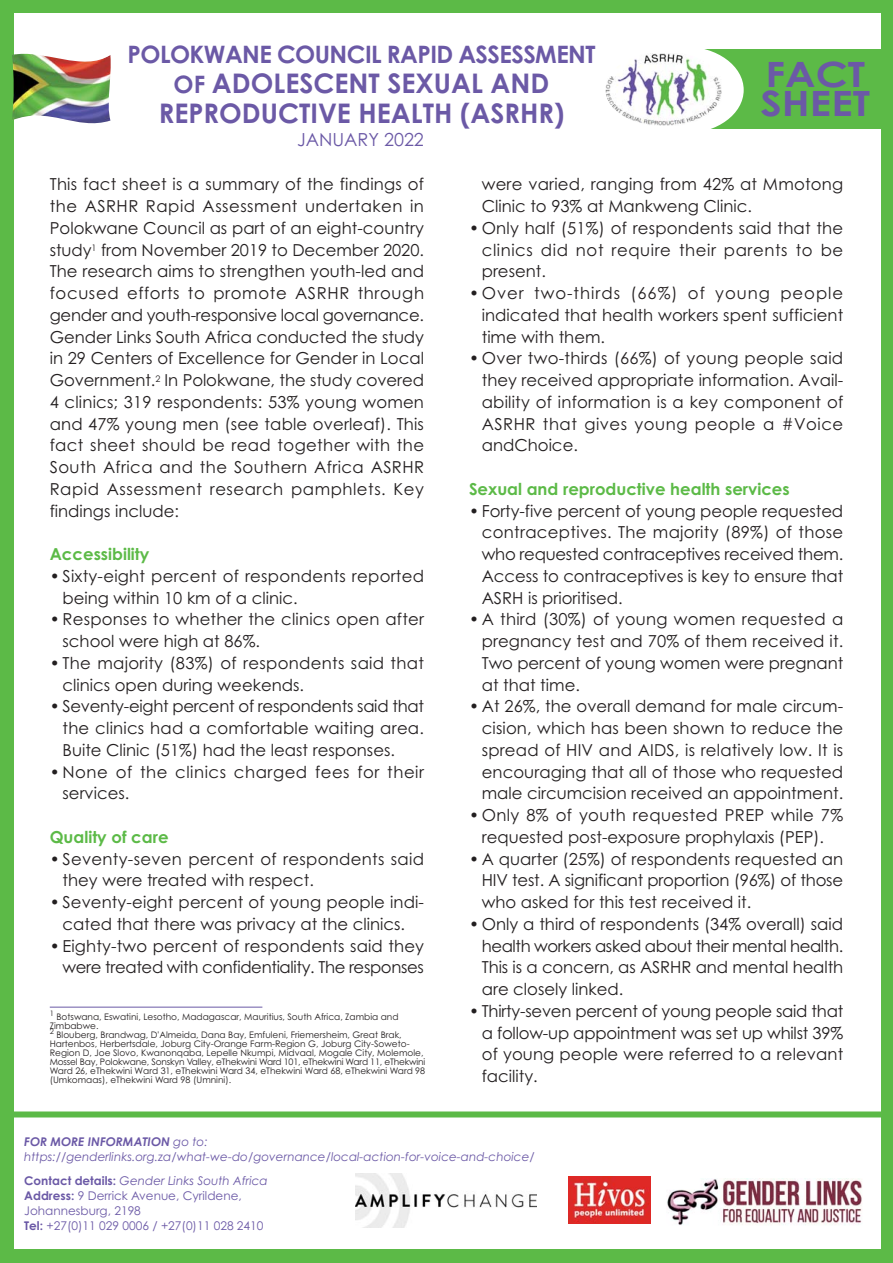
<style>
.page{position:relative;width:893px;height:1263px;background:#5cba47}
.page>*{position:absolute;margin:0;border:0;box-sizing:border-box;transform-origin:0 0}
.t1{font:700 34.95px/29px "Century Gothic";color:#6b59a6;scale:1.18 1}
.t2{font:700 27px/30px "Century Gothic";color:#6b59a6;text-align:center}
.t3{font:700 24px "Century Gothic";letter-spacing:-.025em;color:#6b59a6}
.t4{font:18px "Century Gothic";color:#6b59a6}
.t5{font:16.5px/21.8px "Century Gothic";color:#231f20;text-align:justify}
.t6{font:16.5px/21.8px "Century Gothic";letter-spacing:.02em;color:#231f20}
.t7{font:16.5px/21.8px "Century Gothic";letter-spacing:-.02em;color:#231f20;text-align:right}
.t8{font:700 16.5px "Century Gothic";color:#5cba47}
.t9{font:16.5px/21.8px "Century Gothic";letter-spacing:.03em;color:#231f20}
.t10{font:12px/15px "Century Gothic";color:#6b59a6}
.t11{font:italic 12px/15px "Century Gothic";color:#6b59a6}
.t12{font:9px/9px "Century Gothic";color:#231f20}
.t13{font:7.5px "Century Gothic";color:#231f20}
.s1{font-size:24px}
.s2{font-weight:700}
.s3{font-style:italic}
</style>
<div class="page">
<div style="left:14px;top:14px;width:866px;height:1235px;background:#fff"></div>
<img style="left:12px;top:54px;width:99px;height:69px">
<img style="left:568px;top:1177px;width:82px;height:47px">
<img style="left:355px;top:1173px;width:182px;height:55px">
<img style="left:667px;top:1178px;width:195px;height:47px">
<div style="left:14px;top:1111px;width:868px;height:6px;background:#5cba47"></div>
<div style="left:674px;top:49px;width:210px;height:80px;background:#5cba47"></div>
<div style="left:625px;top:46px;width:119px;height:87px;background:#fff;border-radius:50%"></div>
<img style="left:606px;top:53px;width:116px;height:72px">
<hr style="left:50px;top:1007px;width:212px;height:1px;background:#6b59a6">
<h3 class="t3" style="left:128px;top:45px;width:470px">POLOKWANE COUNCIL RAPID ASSESSMENT</h3>
<h2 class="t2" style="left:159px;top:71px;width:407px"><span class="s1">OF</span> ADOLESCENT SEXUAL AND<br>REPRODUCTIVE HEALTH (ASRHR)</h2>
<p class="t4" style="left:297px;top:133px;width:128px">JANUARY 2022</p>
<h1 class="t1" style="left:761px;top:63px;width:94px">FACT<br>SHEET</h1>
<p class="t5" style="left:50px;top:175px;width:376px">This fact sheet is a summary of the findings of the ASRHR Rapid Assessment undertaken in Polokwane Council as part of an eight-country study<sup>1</sup> from November 2019 to December 2020.<br>The research aims to strengthen youth-led and focused efforts to promote ASRHR through gender and youth-responsive local governance.<br>Gender Links South Africa conducted the study in 29 Centers of Excellence for Gender in Local Government.<sup>2</sup> In Polokwane, the study covered 4 clinics; 319 respondents: 53% young women and 47% young men (see table overleaf). This fact sheet should be read together with the South Africa and the Southern Africa ASRHR Rapid Assessment research pamphlets. Key findings include:</p>
<p class="t8" style="left:50px;top:548px;width:101px">Accessibility</p>
<p class="t5" style="left:63px;top:567px;width:363px;text-indent:-13px">• Sixty-eight percent of respondents reported being within 10 km of a clinic.</p>
<p class="t5" style="left:63px;top:610px;width:363px;text-indent:-13px">• Responses to whether the clinics open after school were high at 86%.</p>
<p class="t6" style="left:63px;top:654px;width:363px;text-indent:-13px">• The majority (83%) of respondents said that clinics open during weekends.</p>
<p class="t5" style="left:63px;top:697px;width:363px;text-indent:-13px">• Seventy-eight percent of respondents said that the clinics had a comfortable waiting area.<br>Buite Clinic (51%) had the least responses.</p>
<p class="t9" style="left:63px;top:762px;width:363px;text-indent:-13px">•None of the clinics charged fees for their services.</p>
<p class="t8" style="left:50px;top:831px;width:120px">Quality of care</p>
<p class="t6" style="left:63px;top:849px;width:363px;text-indent:-13px">• Seventy-seven percent of respondents said they were treated with respect.</p>
<p class="t5" style="left:50px;top:893px;width:376px;text-align:center">• Seventy-eight percent of young people indi&shy;cated that there was privacy at the clinics.</p>
<p class="t7" style="left:50px;top:936px;width:376px">• Eighty-two percent of respondents said they were treated with confidentiality. The responses</p>
<p class="t13" style="left:50px;top:1010px;width:6px">1</p>
<p class="t12" style="left:50px;top:1013px;width:350px;text-indent:7px">Botswana, Eswatini, Lesotho, Madagascar, Mauritius, South Africa, Zambia and<br>Zimbabwe.</p>
<p class="t13" style="left:50px;top:1028px;width:6px">2</p>
<p class="t12" style="left:50px;top:1031px;width:377px;text-indent:7px">Blouberg, Brandwag, D'Almeida, Dana Bay, Emfuleni, Friemersheim, Great Brak, Hartenbos, Herbertsdale, Joburg City-Orange Farm-Region G, Joburg City-Soweto-Region D, Joe Slovo, Kwanonqaba, Lepelle Nkumpi, Midvaal, Mogale City, Molemole, Mossel Bay, Polokwane, Sonskyn Valley, eThekwini Ward 101, eThekwini Ward 11, eThekwini Ward 26, eThekwini Ward 31, eThekwini Ward 34, eThekwini Ward 68, eThekwini Ward 98 (Umkomaas), eThekwini Ward 98 (Umnini).</p>
<p class="t5" style="left:482px;top:175px;width:363px">were varied, ranging from 42% at Mmotong<br>Clinic to 93% at Mankweng Clinic.</p>
<p class="t5" style="left:482px;top:219px;width:363px;text-indent:-13px">• Only half (51%) of respondents said that the clinics did not require their parents to be present.</p>
<p class="t5" style="left:482px;top:284px;width:363px;text-indent:-13px">•Over two-thirds (66%) of young people indicated that health workers spent sufficient time with them.</p>
<p class="t5" style="left:482px;top:349px;width:363px;text-indent:-13px">• Over two-thirds (66%) of young people said they received appropriate information. Avail&shy;ability of information is a key component of ASRHR that gives young people a #Voice andChoice.</p>
<p class="t8" style="left:469px;top:483px;width:322px">Sexual and reproductive health services</p>
<p class="t5" style="left:482px;top:501px;width:363px;text-indent:-13px">• Forty-five percent of young people requested contraceptives. The majority (89%) of those who requested contraceptives received them.<br>Access to contraceptives is key to ensure that ASRH is prioritised.</p>
<p class="t5" style="left:482px;top:610px;width:363px;text-indent:-13px">• A third (30%) of young women requested a pregnancy test and 70% of them received it.<br>Two percent of young women were pregnant at that time.</p>
<p class="t5" style="left:482px;top:697px;width:363px;text-indent:-13px">• At 26%, the overall demand for male circum&shy;cision, which has been shown to reduce the spread of HIV and AIDS, is relatively low. It is encouraging that all of those who requested male circumcision received an appointment.</p>
<p class="t5" style="left:469px;top:806px;width:376px;text-align:center">• Only 8% of youth requested PREP while 7% requested post-exposure prophylaxis (PEP).</p>
<p class="t5" style="left:482px;top:849px;width:363px;text-indent:-13px">• A quarter (25%) of respondents requested an HIV test. A significant proportion (96%) of those who asked for this test received it.</p>
<p class="t5" style="left:482px;top:915px;width:363px;text-indent:-13px">• Only a third of respondents (34% overall) said health workers asked about their mental health.<br>This is a concern, as ASRHR and mental health are closely linked.</p>
<p class="t5" style="left:482px;top:1002px;width:363px;text-indent:-13px">• Thirty-seven percent of young people said that a follow-up appointment was set up whilst 39% of young people were referred to a relevant facility.</p>
<p class="t11" style="left:24px;top:1136px;width:512px"><span class="s2">FOR MORE INFORMATION</span> go to: https://genderlinks.org.za/what-we-do/governance/local-action-for-voice-and-choice/</p>
<p class="t10" style="left:24px;top:1174px;width:245px"><span class="s2">Contact details:</span> <span class="s3">Gender Links South Africa </span><span class="s2">Address:</span> 9 Derrick Avenue, Cyrildene, Johannesburg, 2198<br><span class="s2">Tel:</span> +27(0)11 029 0006 / +27(0)11 028 2410</p>
</div>
